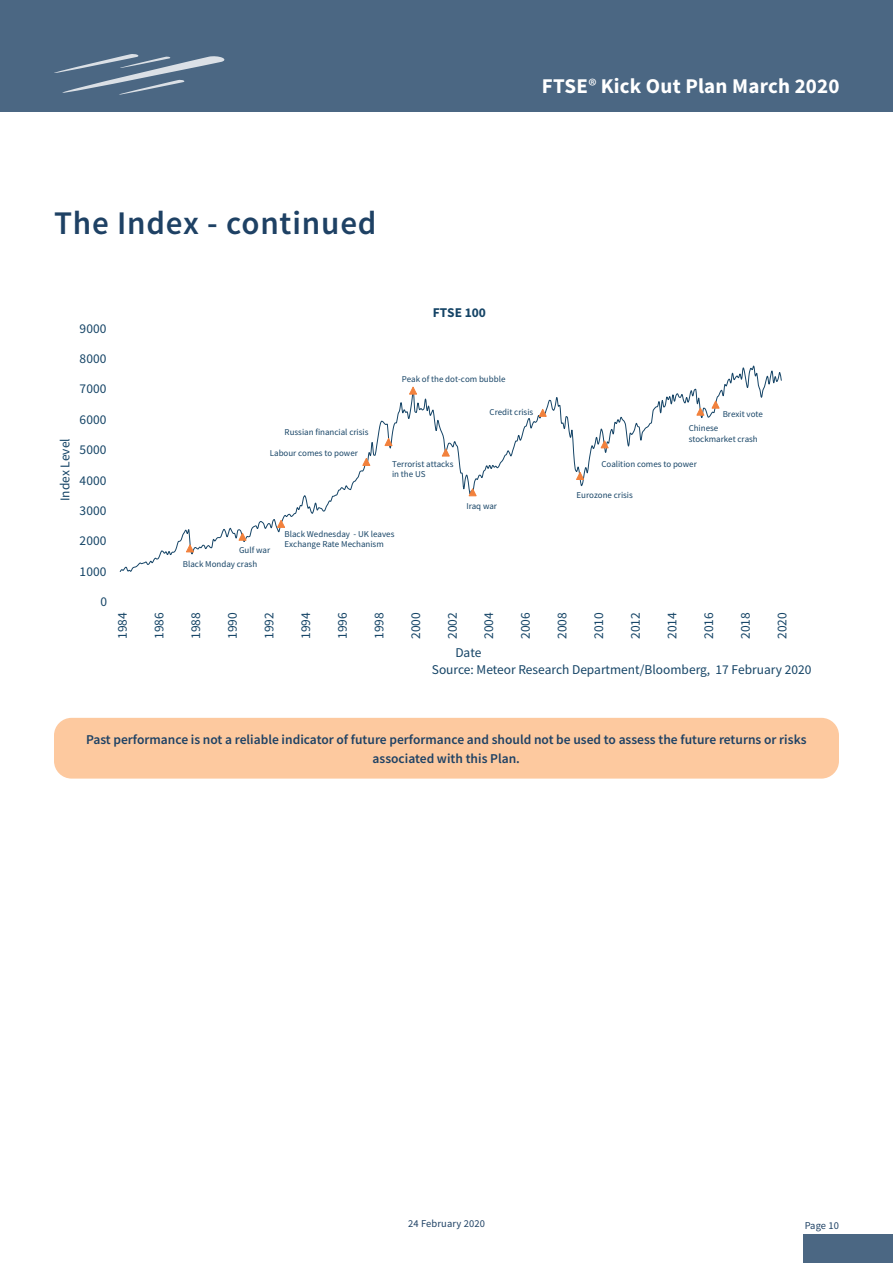
<style>
.page{position:relative;width:893px;height:1263px;background:#fff}
.page>*{position:absolute;margin:0;border:0;box-sizing:border-box;transform-origin:0 0}
.Heading{font:600 33px "Source Sans Pro";letter-spacing:.025em;color:#1e4164}
.t1{font:700 21px "Source Sans Pro";letter-spacing:.01em;color:#fff}
.Body_Text{font:600 13.5px/18.8px "Source Sans Pro";color:#1e4164;text-align:center}
.t2{font:13.35px "Source Sans Pro";letter-spacing:.005em;color:#154466}
.t3{font:700 13.35px "Source Sans Pro";color:#154466}
.t4{font:10.5px "Source Sans Pro";letter-spacing:.01em;color:#1e4164}
.t5{font:9px/10.8px "Source Sans Pro";color:#174466}
.s1{font-family:"Myriad Pro";font-weight:400}
</style>
<div class="page">
<div style="left:1px;top:0;width:892px;height:112px;background:#4b6783"></div>
<hr style="left:0;top:0;width:1px;height:112px;background:#4b6783">
<svg style="left:54px;top:54px;width:171px;height:41px"></svg>
<svg style="left:119px;top:365px;width:663px;height:207px"></svg>
<svg style="left:185px;top:544px;width:10px;height:9px"></svg>
<svg style="left:237px;top:532px;width:11px;height:9px"></svg>
<svg style="left:276px;top:519px;width:10px;height:9px"></svg>
<svg style="left:361px;top:457px;width:10px;height:9px"></svg>
<svg style="left:383px;top:437px;width:11px;height:9px"></svg>
<svg style="left:408px;top:386px;width:10px;height:9px"></svg>
<svg style="left:441px;top:448px;width:10px;height:9px"></svg>
<svg style="left:468px;top:487px;width:10px;height:10px"></svg>
<svg style="left:538px;top:408px;width:10px;height:9px"></svg>
<svg style="left:575px;top:471px;width:10px;height:9px"></svg>
<svg style="left:599px;top:440px;width:11px;height:9px"></svg>
<svg style="left:695px;top:400px;width:26px;height:16px"></svg>
<div style="left:803px;top:1234px;width:90px;height:29px;background:#4b6783"></div>
<div style="left:54px;top:718px;width:785px;height:61px;background:#fdc99f;border-radius:18px"></div>
<h2 class="t1" style="left:542px;top:72px;width:299px">FTSE<span class="s1">®</span> Kick Out Plan March 2020</h2>
<p class="Heading" style="left:54px;top:201px;width:324px">The Index - continued</p>
<p class="t2" style="left:57px;top:501px;width:65px;rotate:-90deg">Index Level</p>
<p class="t2" style="left:80px;top:320px;width:28px">9000</p>
<p class="t2" style="left:80px;top:350px;width:28px">8000</p>
<p class="t2" style="left:80px;top:380px;width:28px">7000</p>
<p class="t2" style="left:80px;top:411px;width:28px">6000</p>
<p class="t2" style="left:80px;top:441px;width:28px">5000</p>
<p class="t2" style="left:80px;top:472px;width:28px">4000</p>
<p class="t2" style="left:80px;top:502px;width:28px">3000</p>
<p class="t5" style="left:285px;top:427px;width:85px">Russian financial crisis</p>
<p class="t5" style="left:270px;top:448px;width:90px">Labour comes to power</p>
<p class="t3" style="left:433px;top:303px;width:55px">FTSE 100</p>
<p class="t5" style="left:402px;top:374px;width:105px">Peak of the dot-com bubble</p>
<p class="t5" style="left:490px;top:407px;width:45px">Credit crisis</p>
<p class="t5" style="left:392px;top:458px;width:63px">Terrorist attacks in the US</p>
<p class="t5" style="left:466px;top:501px;width:32px">Iraq war</p>
<p class="t2" style="left:80px;top:532px;width:28px">2000</p>
<p class="t2" style="left:80px;top:563px;width:28px">1000</p>
<p class="t2" style="left:101px;top:593px;width:8px">0</p>
<p class="t5" style="left:239px;top:545px;width:33px">Gulf war</p>
<p class="t5" style="left:183px;top:558px;width:76px">Black Monday crash</p>
<p class="t5" style="left:285px;top:528px;width:111px">Black Wednesday - UK leaves<br>Exchange Rate Mechanism</p>
<p class="t5" style="left:723px;top:408px;width:42px">Brexit vote</p>
<p class="t5" style="left:689px;top:423px;width:71px">Chinese stockmarket crash</p>
<p class="t5" style="left:601px;top:458px;width:97px">Coalition comes to power</p>
<p class="t5" style="left:577px;top:490px;width:58px">Eurozone crisis</p>
<p class="t2" style="left:114px;top:639px;width:28px;rotate:-90deg">1984</p>
<p class="t2" style="left:151px;top:639px;width:28px;rotate:-90deg">1986</p>
<p class="t2" style="left:187px;top:639px;width:28px;rotate:-90deg">1988</p>
<p class="t2" style="left:224px;top:639px;width:28px;rotate:-90deg">1990</p>
<p class="t2" style="left:261px;top:639px;width:28px;rotate:-90deg">1992</p>
<p class="t2" style="left:297px;top:639px;width:28px;rotate:-90deg">1994</p>
<p class="t2" style="left:334px;top:639px;width:28px;rotate:-90deg">1996</p>
<p class="t2" style="left:370px;top:639px;width:28px;rotate:-90deg">1998</p>
<p class="t2" style="left:407px;top:639px;width:28px;rotate:-90deg">2000</p>
<p class="t2" style="left:444px;top:639px;width:28px;rotate:-90deg">2002</p>
<p class="t2" style="left:480px;top:639px;width:28px;rotate:-90deg">2004</p>
<p class="t2" style="left:517px;top:639px;width:28px;rotate:-90deg">2006</p>
<p class="t2" style="left:554px;top:639px;width:28px;rotate:-90deg">2008</p>
<p class="t2" style="left:590px;top:639px;width:28px;rotate:-90deg">2010</p>
<p class="t2" style="left:627px;top:639px;width:28px;rotate:-90deg">2012</p>
<p class="t2" style="left:664px;top:639px;width:28px;rotate:-90deg">2014</p>
<p class="t2" style="left:700px;top:639px;width:28px;rotate:-90deg">2016</p>
<p class="t2" style="left:737px;top:639px;width:28px;rotate:-90deg">2018</p>
<p class="t2" style="left:773px;top:639px;width:28px;rotate:-90deg">2020</p>
<p class="t2" style="left:455px;top:644px;width:28px">Date</p>
<p class="t2" style="left:432px;top:661px;width:381px">Source: Meteor Research Department/Bloomberg, 17 February 2020</p>
<p class="Body_Text" style="left:86px;top:730px;width:722px">Past performance is not a reliable indicator of future performance and should not be used to assess the future returns or risks associated with this Plan.</p>
<p class="t4" style="left:408px;top:1217px;width:78px">24 February 2020</p>
<p class="t4" style="left:805px;top:1218px;width:36px">Page 10</p>
</div>
